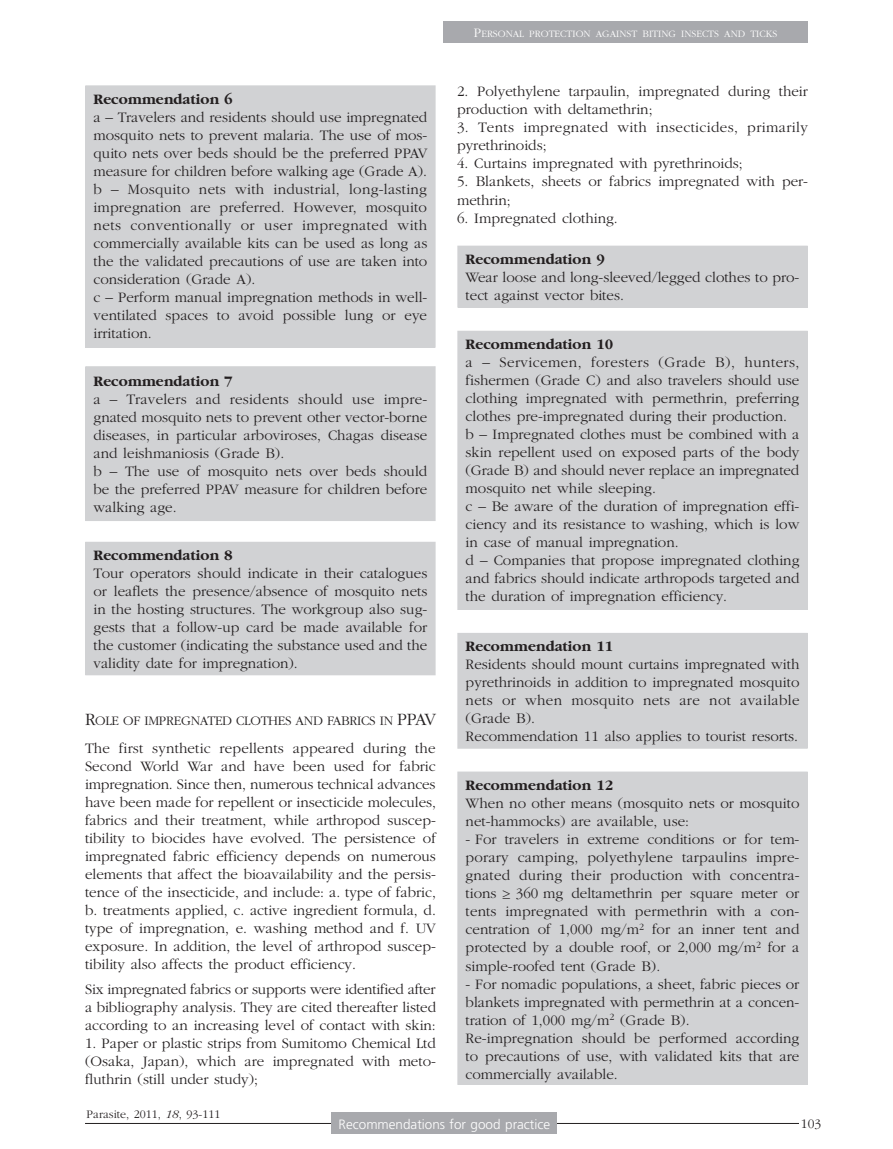
<style>
.page{position:relative;width:893px;height:1149px;background:#fff}
.page>*{position:absolute;margin:0;border:0;box-sizing:border-box;transform-origin:0 0}
.t1{font:300 15px/18px "Garamond";color:#231f20}
.t2{font:700 15px "Garamond";color:#231f20}
.t3{font:300 15px/18px "Garamond";letter-spacing:.025em;color:#231f20}
.t4{font:300 13.5px "Garamond";letter-spacing:-.02em;color:#231f20}
.t5{font:300 13.5px "Frutiger";color:#fff}
.t6{font:300 12px "Garamond";color:#231f20}
.t7{font:300 10.2px "Garamond";color:#fff}
.s1{font-size:18px}
.s2{font-size:13.5px}
.s3{font-family:"Adobe Jenson Pro"}
.s4{font-style:italic}
</style>
<div class="page">
<div style="left:443px;top:21px;width:365px;height:22px;background:#a8a9ad"></div>
<hr style="left:85px;top:1122px;width:723px;height:1px;background:#231f20">
<div style="left:799px;top:1106px;width:30px;height:23px;background:#fff"></div>
<div style="left:332px;top:1112px;width:225px;height:21px;background:#a8a9ad"></div>
<div style="left:458px;top:246px;width:349px;height:61px;background:#d1d2d4"></div>
<div style="left:458px;top:331px;width:349px;height:278px;background:#d1d2d4"></div>
<div style="left:457px;top:331px;width:350px;height:278px;border:1px solid #d1d2d4"></div>
<div style="left:458px;top:633px;width:349px;height:115px;background:#d1d2d4"></div>
<div style="left:458px;top:771px;width:349px;height:313px;background:#d1d2d4"></div>
<div style="left:457px;top:771px;width:350px;height:313px;border:1px solid #d1d2d4"></div>
<div style="left:86px;top:86px;width:349px;height:261px;background:#d1d2d4"></div>
<div style="left:85px;top:85px;width:350px;height:262px;border:1px solid #d1d2d4"></div>
<div style="left:86px;top:366px;width:349px;height:154px;background:#d1d2d4"></div>
<div style="left:86px;top:542px;width:349px;height:132px;background:#d1d2d4"></div>
<div style="left:85px;top:541px;width:350px;height:134px;border:1px solid #d1d2d4"></div>
<p class="t2" style="left:94px;top:91px;width:141px">Recommendation 6</p>
<p class="t1" style="left:94px;top:109px;width:335px">a – Travelers and residents should use impregnated mosquito nets to prevent malaria. The use of mos&shy;quito nets over beds should be the preferred PPAV measure for children before walking age (Grade A). b – Mosquito nets with industrial, long-lasting impregnation are preferred. However, mosquito nets conventionally or user impregnated with commercially available kits can be used as long as the the validated precautions of use are taken into consideration (Grade A).<br>c – Perform manual impregnation methods in well&shy;ventilated spaces to avoid possible lung or eye irritation.</p>
<p class="t2" style="left:94px;top:373px;width:141px">Recommendation 7</p>
<p class="t1" style="left:94px;top:390px;width:335px">a – Travelers and residents should use impre&shy;gnated mosquito nets to prevent other vector-borne diseases, in particular arboviroses, Chagas disease and leishmaniosis (Grade B).<br>b – The use of mosquito nets over beds should be the preferred PPAV measure for children before walking age.</p>
<p class="t2" style="left:94px;top:547px;width:141px">Recommendation 8</p>
<p class="t1" style="left:94px;top:564px;width:335px;text-align:justify">Tour operators should indicate in their catalogues or leaflets the presence/absence of mosquito nets in the hosting structures. The workgroup also sug&shy;gests that a follow-up card be made available for the customer (indicating the substance used and the validity date for impregnation).</p>
<p class="t4" style="left:85px;top:713px;width:352px"><span class="s1">R</span>OLE OF IMPREGNATED CLOTHES AND FABRICS IN <span class="s1">PPAV</span></p>
<p class="t1" style="left:85px;top:739px;width:352px;text-align:justify">The first synthetic repellents appeared during the Second World War and have been used for fabric impregnation. Since then, numerous technical advances have been made for repellent or insecticide molecules, fabrics and their treatment, while arthropod suscep&shy;tibility to biocides have evolved. The persistence of impregnated fabric efficiency depends on numerous elements that affect the bioavailability and the persis&shy;tence of the insecticide, and include: a. type of fabric, b. treatments applied, c. active ingredient formula, d. type of impregnation, e. washing method and f. UV exposure. In addition, the level of arthropod suscep&shy;tibility also affects the product efficiency.</p>
<p class="t1" style="left:85px;top:980px;width:353px;text-align:justify">Six impregnated fabrics or supports were identified after a bibliography analysis. They are cited thereafter listed according to an increasing level of contact with skin:</p>
<p class="t1" style="left:85px;top:1034px;width:352px;text-align:justify">1. Paper or plastic strips from Sumitomo Chemical Ltd (Osaka, Japan), which are impregnated with meto&shy;fluthrin (still under study);</p>
<p class="t7" style="left:474px;top:28px;width:305px"><span class="s2">P</span>ERSONAL PROTECTION AGAINST BITING INSECTS AND TICKS</p>
<p class="t1" style="left:457px;top:83px;width:352px">2. Polyethylene tarpaulin, impregnated during their production with deltamethrin;</p>
<p class="t3" style="left:457px;top:119px;width:352px">3. Tents impregnated with insecticides, primarily pyrethrinoids;</p>
<p class="t1" style="left:457px;top:155px;width:287px">4. Curtains impregnated with pyrethrinoids;</p>
<p class="t1" style="left:457px;top:173px;width:352px">5. Blankets, sheets or fabrics impregnated with per&shy;methrin;</p>
<p class="t1" style="left:457px;top:209px;width:162px">6. Impregnated clothing.</p>
<p class="t2" style="left:466px;top:251px;width:141px">Recommendation 9</p>
<p class="t1" style="left:466px;top:268px;width:335px">Wear loose and long-sleeved/legged clothes to pro&shy;tect against vector bites.</p>
<p class="t2" style="left:466px;top:336px;width:149px">Recommendation 10</p>
<p class="t1" style="left:466px;top:353px;width:335px">a – Servicemen, foresters (Grade B), hunters, fishermen (Grade C) and also travelers should use clothing impregnated with permethrin, preferring clothes pre-impregnated during their production.<br>b – Impregnated clothes must be combined with a skin repellent used on exposed parts of the body (Grade B) and should never replace an impregnated mosquito net while sleeping.<br>c – Be aware of the duration of impregnation effi&shy;ciency and its resistance to washing, which is low in case of manual impregnation.<br>d – Companies that propose impregnated clothing and fabrics should indicate arthropods targeted and the duration of impregnation efficiency.</p>
<p class="t2" style="left:466px;top:638px;width:149px">Recommendation 11</p>
<p class="t1" style="left:466px;top:655px;width:335px">Residents should mount curtains impregnated with pyrethrinoids in addition to impregnated mosquito nets or when mosquito nets are not available (Grade B).<br>Recommendation 11 also applies to tourist resorts.</p>
<p class="t2" style="left:466px;top:777px;width:149px">Recommendation 12</p>
<p class="t1" style="left:466px;top:794px;width:335px">When no other means (mosquito nets or mosquito net-hammocks) are available, use:</p>
<p class="t1" style="left:466px;top:830px;width:335px;text-align:justify">- For travelers in extreme conditions or for tem&shy;porary camping, polyethylene tarpaulins impre&shy;gnated during their production with concentra&shy;tions <span class="s3">≥</span> 360 mg deltamethrin per square meter or tents impregnated with permethrin with a con&shy;centration of 1,000 mg/m<sup>2</sup> for an inner tent and protected by a double roof, or 2,000 mg/m<sup>2</sup> for a simple-roofed tent (Grade B).</p>
<p class="t1" style="left:466px;top:974px;width:335px">- For nomadic populations, a sheet, fabric pieces or blankets impregnated with permethrin at a concen&shy;tration of 1,000 mg/m<sup>2</sup> (Grade B).<br>Re-impregnation should be performed according to precautions of use, with validated kits that are commercially available.</p>
<p class="t6" style="left:87px;top:1107px;width:135px">Parasite, 2011, <span class="s4">18</span>, 93-111</p>
<p class="t5" style="left:339px;top:1116px;width:213px">Recommendations for good practice</p>
<p class="t4" style="left:801px;top:1116px;width:22px">103</p>
</div>
